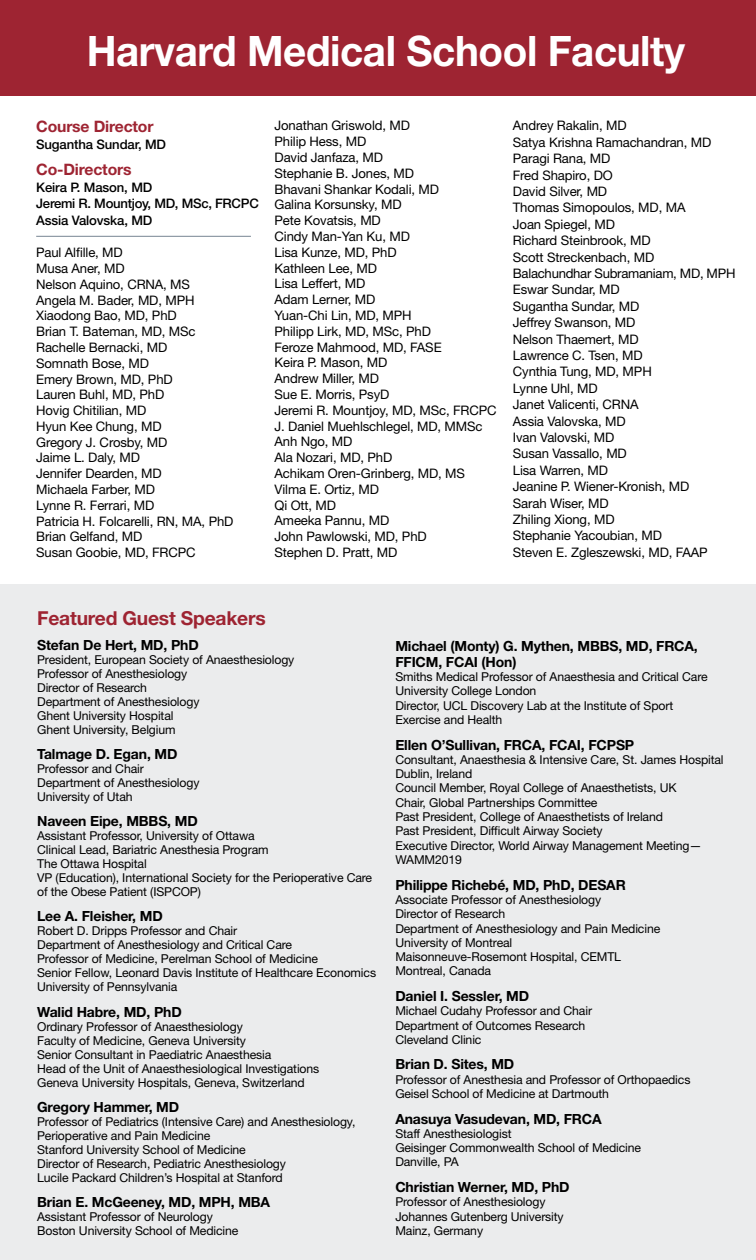
<style>
.page{position:relative;width:756px;height:1260px;background:#fff}
.page>*{position:absolute;margin:0;border:0;box-sizing:border-box;transform-origin:0 0}
.t1{font:700 42px "Helvetica Neue LT Std";letter-spacing:-.01em;color:#fff;scale:.96 1}
.t2{font:700 19.25px "Helvetica Neue LT Std";letter-spacing:-.01em;color:#9e2432}
.t3{font:700 15.75px "Helvetica Neue LT Std";letter-spacing:-.01em;color:#9e2432}
.t4{font:700 14px/16.1px "Helvetica Neue LT Std";letter-spacing:-.01em;color:#000}
.t5{font:13.12px/15.8px "Helvetica Neue LT Std";letter-spacing:-.01em;color:#000}
.t6{font:500 13.12px/16.6px "Helvetica Neue LT Std";letter-spacing:-.01em;color:#000}
.t7{font:12.25px/14px "Helvetica Neue LT Std";letter-spacing:-.01em;color:#000}
</style>
<div class="page">
<div style="left:0;top:585px;width:756px;height:675px;background:#ebeced"></div>
<hr style="left:36px;top:236px;width:215px;height:1px;background:#778592">
<div style="left:0;top:0;width:756px;height:96px;background:#9e2432"></div>
<h1 class="t1" style="left:87px;top:25px;width:625px">Harvard Medical School Faculty</h1>
<p class="t3" style="left:36px;top:117px;width:119px">Course Director</p>
<p class="t6" style="left:36px;top:136px;width:131px">Sugantha Sundar, MD</p>
<p class="t3" style="left:36px;top:160px;width:97px">Co-Directors</p>
<p class="t6" style="left:36px;top:178px;width:224px">Keira P. Mason, MD<br>Jeremi R. Mountjoy, MD, MSc, FRCPC<br>Assia Valovska, MD</p>
<p class="t5" style="left:36px;top:245px;width:199px">Paul Alfille, MD<br>Musa Aner, MD<br>Nelson Aquino, CRNA, MS<br>Angela M. Bader, MD, MPH<br>Xiaodong Bao, MD, PhD<br>Brian T. Bateman, MD, MSc<br>Rachelle Bernacki, MD<br>Somnath Bose, MD<br>Emery Brown, MD, PhD<br>Lauren Buhl, MD, PhD<br>Hovig Chitilian, MD<br>Hyun Kee Chung, MD<br>Gregory J. Crosby, MD<br>Jaime L. Daly, MD<br>Jennifer Dearden, MD<br>Michaela Farber, MD<br>Lynne R. Ferrari, MD<br>Patricia H. Folcarelli, RN, MA, PhD<br>Brian Gelfand, MD<br>Susan Goobie, MD, FRCPC</p>
<p class="t5" style="left:275px;top:118px;width:224px">Jonathan Griswold, MD<br>Philip Hess, MD<br>David Janfaza, MD<br>Stephanie B. Jones, MD<br>Bhavani Shankar Kodali, MD<br>Galina Korsunsky, MD<br>Pete Kovatsis, MD<br>Cindy Man-Yan Ku, MD<br>Lisa Kunze, MD, PhD<br>Kathleen Lee, MD<br>Lisa Leffert, MD<br>Adam Lerner, MD<br>Yuan-Chi Lin, MD, MPH<br>Philipp Lirk, MD, MSc, PhD<br>Feroze Mahmood, MD, FASE<br>Keira P. Mason, MD<br>Andrew Miller, MD<br>Sue E. Morris, PsyD<br>Jeremi R. Mountjoy, MD, MSc, FRCPC<br>J. Daniel Muehlschlegel, MD, MMSc<br>Anh Ngo, MD<br>Ala Nozari, MD, PhD<br>Achikam Oren-Grinberg, MD, MS<br>Vilma E. Ortiz, MD<br>Qi Ott, MD<br>Ameeka Pannu, MD<br>John Pawlowski, MD, PhD<br>Stephen D. Pratt, MD</p>
<p class="t5" style="left:513px;top:117px;width:224px;line-height:16.4px">Andrey Rakalin, MD<br>Satya Krishna Ramachandran, MD<br>Paragi Rana, MD<br>Fred Shapiro, DO<br>David Silver, MD<br>Thomas Simopoulos, MD, MA<br>Joan Spiegel, MD<br>Richard Steinbrook, MD<br>Scott Streckenbach, MD<br>Balachundhar Subramaniam, MD, MPH<br>Eswar Sundar, MD<br>Sugantha Sundar, MD<br>Jeffrey Swanson, MD<br>Nelson Thaemert, MD<br>Lawrence C. Tsen, MD<br>Cynthia Tung, MD, MPH<br>Lynne Uhl, MD<br>Janet Valicenti, CRNA<br>Assia Valovska, MD<br>Ivan Valovski, MD<br>Susan Vassallo, MD<br>Lisa Warren, MD<br>Jeanine P. Wiener-Kronish, MD<br>Sarah Wiser, MD<br>Zhiling Xiong, MD<br>Stephanie Yacoubian, MD<br>Steven E. Zgleszewski, MD, FAAP</p>
<h2 class="t2" style="left:37px;top:606px;width:230px">Featured Guest Speakers</h2>
<p class="t4" style="left:37px;top:636px;width:163px">Stefan De Hert, MD, PhD</p>
<p class="t7" style="left:37px;top:652px;width:259px">President, European Society of Anaesthesiology<br>Professor of Anesthesiology<br>Director of Research<br>Department of Anesthesiology<br>Ghent University Hospital<br>Ghent University, Belgium</p>
<p class="t4" style="left:37px;top:746px;width:142px">Talmage D. Egan, MD</p>
<p class="t7" style="left:37px;top:761px;width:164px">Professor and Chair<br>Department of Anesthesiology<br>University of Utah</p>
<p class="t4" style="left:37px;top:813px;width:162px">Naveen Eipe, MBBS, MD</p>
<p class="t7" style="left:37px;top:829px;width:337px">Assistant Professor, University of Ottawa<br>Clinical Lead, Bariatric Anesthesia Program<br>The Ottawa Hospital<br>VP (Education), International Society for the Perioperative Care of the Obese Patient (ISPCOP)</p>
<p class="t4" style="left:37px;top:908px;width:127px">Lee A. Fleisher, MD</p>
<p class="t7" style="left:37px;top:924px;width:340px">Robert D. Dripps Professor and Chair<br>Department of Anesthesiology and Critical Care<br>Professor of Medicine, Perelman School of Medicine<br>Senior Fellow, Leonard Davis Institute of Healthcare Economics University of Pennsylvania</p>
<p class="t4" style="left:37px;top:1003px;width:146px">Walid Habre, MD, PhD</p>
<p class="t7" style="left:37px;top:1019px;width:284px">Ordinary Professor of Anaesthesiology<br>Faculty of Medicine, Geneva University<br>Senior Consultant in Paediatric Anaesthesia<br>Head of the Unit of Anaesthesiological Investigations Geneva University Hospitals, Geneva, Switzerland</p>
<p class="t4" style="left:37px;top:1098px;width:144px">Gregory Hammer, MD</p>
<p class="t7" style="left:37px;top:1114px;width:320px">Professor of Pediatrics (Intensive Care) and Anesthesiology, Perioperative and Pain Medicine<br>Stanford University School of Medicine<br>Director of Research, Pediatric Anesthesiology<br>Lucile Packard Children’s Hospital at Stanford</p>
<p class="t4" style="left:37px;top:1194px;width:235px">Brian E. McGeeney, MD, MPH, MBA</p>
<p class="t7" style="left:37px;top:1209px;width:203px">Assistant Professor of Neurology<br>Boston University School of Medicine</p>
<p class="t4" style="left:395px;top:637px;width:304px">Michael (Monty) G. Mythen, MBBS, MD, FRCA,<br>FFICM, FCAI (Hon)</p>
<p class="t7" style="left:395px;top:669px;width:314px">Smiths Medical Professor of Anaesthesia and Critical Care University College London<br>Director, UCL Discovery Lab at the Institute of Sport Exercise and Health</p>
<p class="t4" style="left:395px;top:736px;width:240px">Ellen O’Sullivan, FRCA, FCAI, FCPSP</p>
<p class="t7" style="left:395px;top:752px;width:330px">Consultant, Anaesthesia &amp; Intensive Care, St. James Hospital Dublin, Ireland<br>Council Member, Royal College of Anaesthetists, UK<br>Chair, Global Partnerships Committee<br>Past President, College of Anaesthetists of Ireland<br>Past President, Difficult Airway Society<br>Executive Director, World Airway Management Meeting— WAMM2019</p>
<p class="t4" style="left:395px;top:876px;width:232px">Philippe Richebé, MD, PhD, DESAR</p>
<p class="t7" style="left:395px;top:892px;width:266px">Associate Professor of Anesthesiology<br>Director of Research<br>Department of Anesthesiology and Pain Medicine<br>University of Montreal<br>Maisonneuve-Rosemont Hospital, CEMTL<br>Montreal, Canada</p>
<p class="t4" style="left:395px;top:988px;width:135px">Daniel I. Sessler, MD</p>
<p class="t7" style="left:395px;top:1004px;width:198px">Michael Cudahy Professor and Chair<br>Department of Outcomes Research<br>Cleveland Clinic</p>
<p class="t4" style="left:395px;top:1056px;width:120px">Brian D. Sites, MD</p>
<p class="t7" style="left:395px;top:1072px;width:297px">Professor of Anesthesia and Professor of Orthopaedics<br>Geisel School of Medicine at Dartmouth</p>
<p class="t4" style="left:395px;top:1110px;width:208px">Anasuya Vasudevan, MD, FRCA</p>
<p class="t7" style="left:395px;top:1126px;width:247px">Staff Anesthesiologist<br>Geisinger Commonwealth School of Medicine<br>Danville, PA</p>
<p class="t4" style="left:395px;top:1179px;width:176px">Christian Werner, MD, PhD</p>
<p class="t7" style="left:395px;top:1195px;width:170px">Professor of Anesthesiology<br>Johannes Gutenberg University<br>Mainz, Germany</p>
</div>
